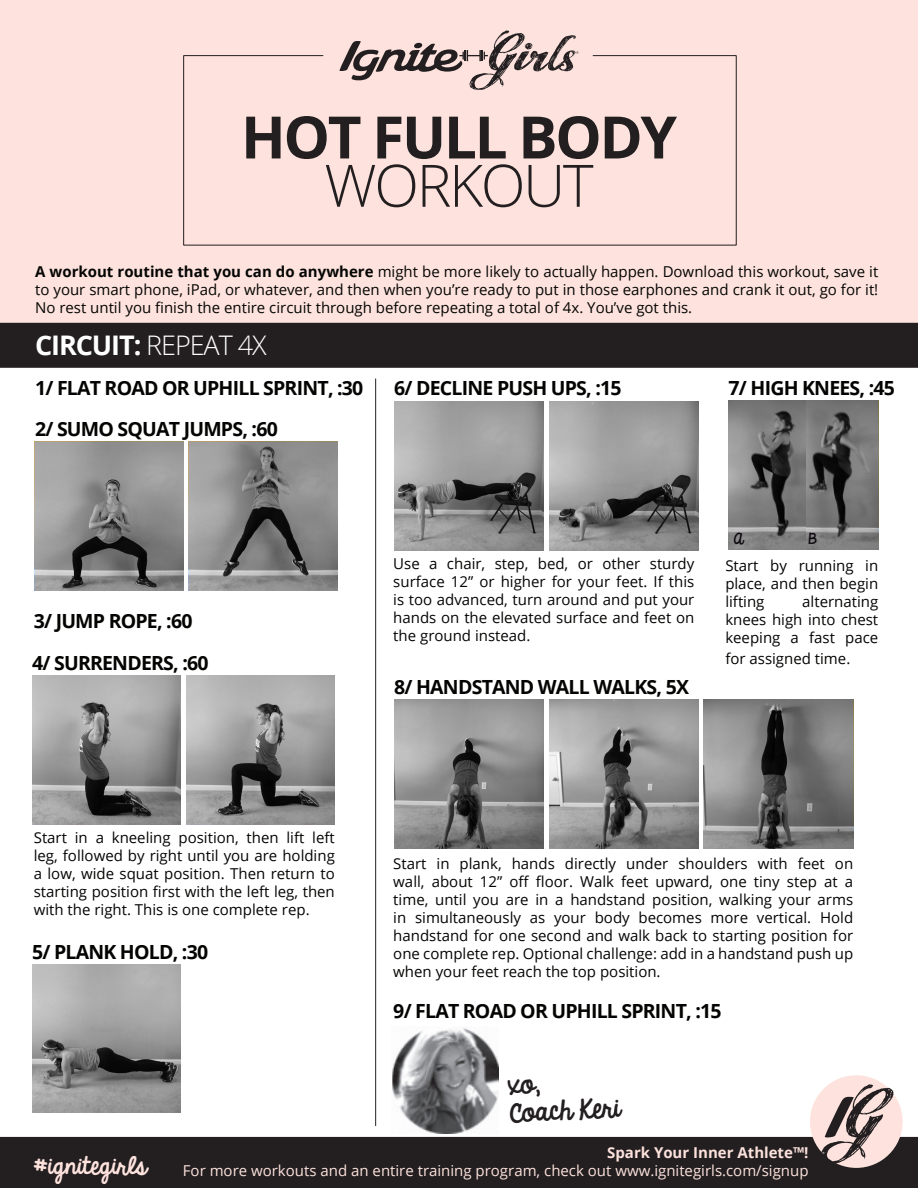
<style>
.page{position:relative;width:918px;height:1188px;background:#fff}
.page>*{position:absolute;margin:0;border:0;box-sizing:border-box;transform-origin:0 0}
.t1{font:700 58.5px "Open Sans";letter-spacing:-.04em;color:#231f20}
.t2{font:300 58.5px "Open Sans";letter-spacing:-.04em;color:#231f20}
.t3{font:700 27px "Open Sans";letter-spacing:-.04em;color:#fff}
.t4{font:24px "KG Always A Good Time";color:#231f20}
.t5{font:21.45px "KG Always A Good Time";letter-spacing:.02em;color:#fde2dd}
.t6{font:700 19.5px "Open Sans";letter-spacing:-.04em;color:#040503}
.t7{font:15px/18px "Open Sans";color:#040503;text-align:justify}
.t8{font:15px "Open Sans";color:#fde2dd}
.t9{font:700 15px "Open Sans";color:#fde2dd}
.t10{font:13.65px "KG Always A Good Time";color:#0d080e}
.s1{font-weight:700}
.s2{font-weight:300}
</style>
<div class="page">
<div style="left:0;top:0;width:918px;height:353px;background:#fde2dd"></div>
<svg style="left:183px;top:55px;width:554px;height:191px"></svg>
<svg style="left:340px;top:30px;width:238px;height:60px"></svg>
<div style="left:0;top:1137px;width:918px;height:51px;background:#231f20"></div>
<div style="left:0;top:323px;width:918px;height:45px;background:#231f20"></div>
<div style="left:810px;top:1075px;width:93px;height:93px;background:#fde2dd;border-radius:50%"></div>
<svg style="left:820px;top:1084px;width:74px;height:79px"></svg>
<img style="left:189px;top:442px;width:149px;height:149px">
<img style="left:35px;top:442px;width:149px;height:149px">
<img style="left:549px;top:401px;width:150px;height:150px">
<img style="left:394px;top:401px;width:150px;height:150px">
<img style="left:186px;top:675px;width:149px;height:149px">
<img style="left:32px;top:675px;width:149px;height:149px">
<hr style="left:375px;top:379px;width:1px;height:747px;background:#231f20">
<img style="left:32px;top:964px;width:149px;height:149px">
<img style="left:549px;top:699px;width:150px;height:150px">
<img style="left:394px;top:699px;width:150px;height:150px">
<img style="left:704px;top:699px;width:149px;height:150px">
<img style="left:805px;top:400px;width:73px;height:150px">
<img style="left:729px;top:400px;width:76px;height:150px">
<img style="left:392px;top:1028px;width:107px;height:105px">
<p class="t1" style="left:241px;top:96px;width:437px">HOT FULL BODY</p>
<p class="t2" style="left:324px;top:145px;width:271px">WORKOUT</p>
<p class="t7" style="left:35px;top:262px;width:845px"><span class="s1">A workout routine that you can do anywhere</span> might be more likely to actually happen. Download this workout, save it to your smart phone, iPad, or whatever, and then when you’re ready to put in those earphones and crank it out, go for it!<br>No rest until you finish the entire circuit through before repeating a total of 4x. You’ve got this.</p>
<p class="t3" style="left:35px;top:326px;width:233px">CIRCUIT: <span class="s2">REPEAT 4X</span></p>
<p class="t6" style="left:35px;top:374px;width:330px">1/ FLAT ROAD OR UPHILL SPRINT, :30</p>
<p class="t6" style="left:35px;top:415px;width:244px">2/ SUMO SQUAT JUMPS, :60</p>
<p class="t6" style="left:394px;top:374px;width:229px">6/ DECLINE PUSH UPS, :15</p>
<p class="t6" style="left:729px;top:374px;width:168px">7/ HIGH KNEES, :45</p>
<p class="t6" style="left:34px;top:607px;width:160px">3/ JUMP ROPE, :60</p>
<p class="t6" style="left:32px;top:649px;width:178px">4/ SURRENDERS, :60</p>
<p class="t7" style="left:393px;top:554px;width:303px">Use a chair, step, bed, or other sturdy surface 12” or higher for your feet. If this is too advanced, turn around and put your hands on the elevated surface and feet on the ground instead.</p>
<p class="t6" style="left:394px;top:673px;width:296px">8/ HANDSTAND WALL WALKS, 5X</p>
<p class="t10" style="left:734px;top:529px;width:11px">A</p>
<p class="t10" style="left:809px;top:529px;width:10px">B</p>
<p class="t7" style="left:725px;top:556px;width:154px">Start by running in place, and then begin lifting</p>
<p class="t7" style="left:725px;top:592px;width:154px;text-indent:77px">alternating knees high into chest keeping a fast pace</p>
<p class="t7" style="left:725px;top:649px;width:126px">for assigned time.</p>
<p class="t7" style="left:34px;top:828px;width:303px">Start in a kneeling position, then lift left leg, followed by right until you are holding a low, wide squat position. Then return to starting position first with the left leg, then with the right. This is one complete rep.</p>
<p class="t6" style="left:32px;top:938px;width:178px">5/ PLANK HOLD, :30</p>
<p class="t7" style="left:393px;top:855px;width:461px">Start in plank, hands directly under shoulders with feet on wall, about 12” off floor. Walk feet upward, one tiny step at a time, until you are in a handstand position, walking your arms in simultaneously as your body becomes more vertical. Hold handstand for one second and walk back to starting position for one complete rep. Optional challenge: add in a handstand push up when your feet reach the top position.</p>
<p class="t6" style="left:393px;top:998px;width:330px">9/ FLAT ROAD OR UPHILL SPRINT, :15</p>
<p class="t4" style="left:509px;top:1096px;width:112px;rotate:-4deg">Coach Keri</p>
<p class="t9" style="left:607px;top:1142px;width:203px">Spark Your Inner Athlete™!</p>
<p class="t5" style="left:33px;top:1149px;width:115px">#ignitegirls</p>
<p class="t8" style="left:183px;top:1160px;width:627px">For more workouts and an entire training program, check out www.ignitegirls.com/signup</p>
</div>
